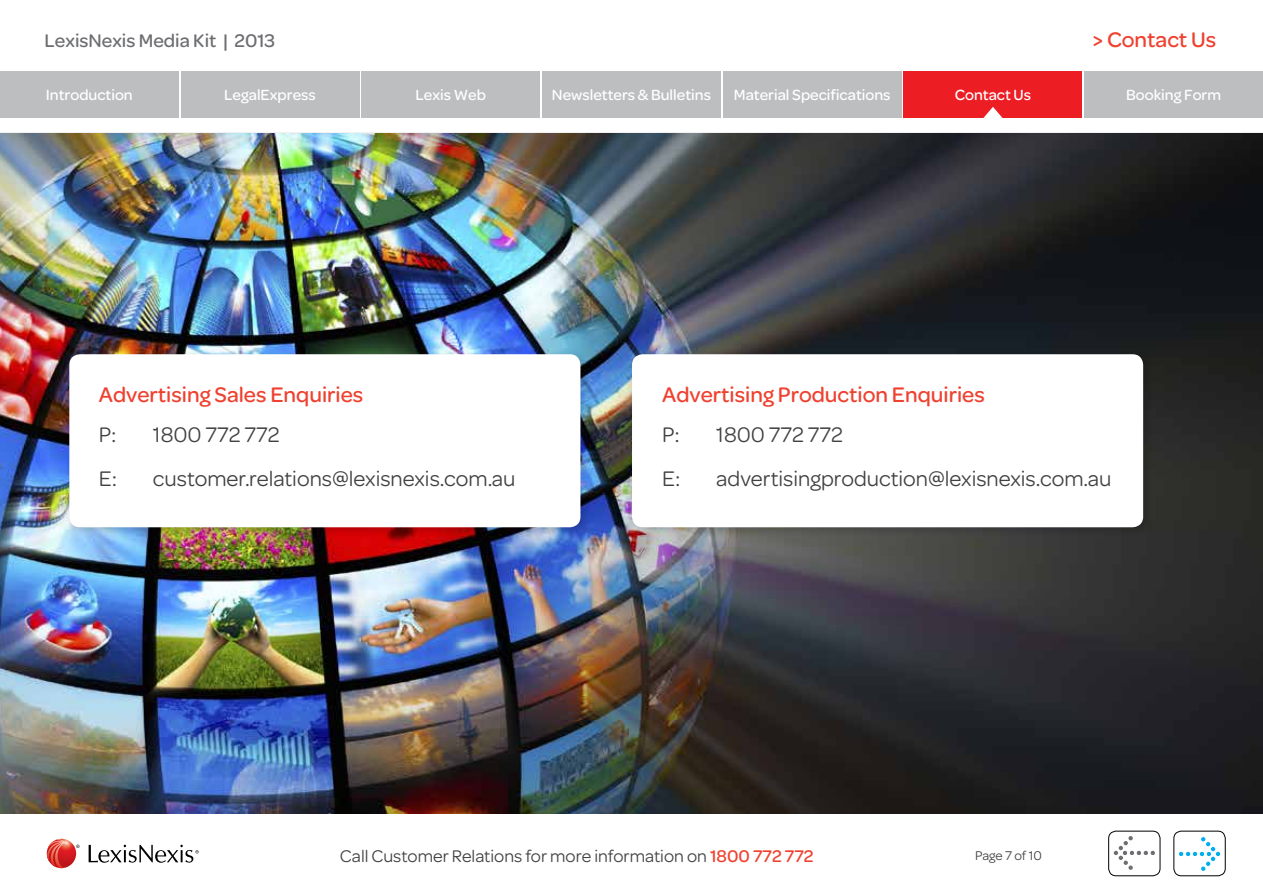
<style>
.page{position:relative;width:1263px;height:893px;background:#fff}
.page>*{position:absolute;margin:0;border:0;box-sizing:border-box;transform-origin:0 0}
.t1{font:22.5px "Omnes";color:#414042}
.t2{font:500 22.5px/39.8px "Omnes";color:#ef4130}
.t3{font:500 19.5px "Omnes";color:#6d6e71}
.t4{font:18px "Omnes";color:#414042}
.t5{font:500 15.75px "Omnes";color:#fff}
.t6{font:13.5px "Omnes";color:#414042}
.s1{font-weight:400;color:#414042}
.s2{font-weight:500;color:#ef4130}
</style>
<div class="page">
<svg style="left:89px;top:845px;width:110px;height:18px"></svg>
<svg style="left:47px;top:839px;width:33px;height:29px"></svg>
<img style="left:0;top:134px;width:1263px;height:680px">
<div style="left:64px;top:349px;width:528px;height:190px;background:#000;opacity:.2"></div>
<div style="left:69px;top:354px;width:511px;height:173px;background:#fff;border-radius:11px"></div>
<div style="left:627px;top:349px;width:527px;height:190px;background:#000;opacity:.2"></div>
<div style="left:632px;top:354px;width:511px;height:173px;background:#fff;border-radius:11px"></div>
<div style="left:0;top:71px;width:179px;height:46px;background:#bcbec0"></div>
<div style="left:181px;top:71px;width:178px;height:46px;background:#bcbec0"></div>
<div style="left:361px;top:71px;width:179px;height:46px;background:#bcbec0"></div>
<div style="left:542px;top:71px;width:179px;height:46px;background:#bcbec0"></div>
<div style="left:723px;top:71px;width:178px;height:46px;background:#bcbec0"></div>
<div style="left:904px;top:71px;width:178px;height:46px;background:#ed1d24"></div>
<div style="left:1084px;top:71px;width:179px;height:46px;background:#bcbec0"></div>
<svg style="left:977px;top:107px;width:31px;height:11px"></svg>
<div style="left:1174px;top:831px;width:51px;height:45px;border:1px solid #000;border-radius:7px"></div>
<svg style="left:1179px;top:837px;width:41px;height:34px"></svg>
<div style="left:1108px;top:831px;width:52px;height:45px;border:1px solid #000;border-radius:7px"></div>
<svg style="left:1114px;top:836px;width:41px;height:34px"></svg>
<p class="t2" style="left:1093px;top:19px;width:125px">&gt; Contact Us</p>
<p class="t3" style="left:45px;top:30px;width:232px">LexisNexis Media Kit | 2013</p>
<p class="t5" style="left:46px;top:86px;width:88px">Introduction</p>
<p class="t5" style="left:224px;top:86px;width:93px">LegalExpress</p>
<p class="t5" style="left:416px;top:86px;width:72px">Lexis Web</p>
<p class="t5" style="left:552px;top:86px;width:161px">Newsletters &amp; Bulletins</p>
<p class="t5" style="left:734px;top:86px;width:158px">Material Specifications</p>
<p class="t5" style="left:955px;top:86px;width:78px">Contact Us</p>
<p class="t5" style="left:1126px;top:86px;width:96px">Booking Form</p>
<p class="t2" style="left:99px;top:375px;width:266px">Advertising Sales Enquiries<br><span class="s1">P:</span></p>
<p class="t1" style="left:153px;top:419px;width:128px">1800 772 772</p>
<p class="t2" style="left:662px;top:375px;width:324px">Advertising Production Enquiries<br><span class="s1">P:</span></p>
<p class="t1" style="left:716px;top:419px;width:128px">1800 772 772</p>
<p class="t1" style="left:99px;top:463px;width:20px">E:</p>
<p class="t1" style="left:153px;top:463px;width:364px">customer.relations@lexisnexis.com.au</p>
<p class="t1" style="left:662px;top:463px;width:20px">E:</p>
<p class="t1" style="left:716px;top:463px;width:397px">advertisingproduction@lexisnexis.com.au</p>
<p class="t4" style="left:340px;top:843px;width:475px">Call Customer Relations for more information on <span class="s2">1800 772 772</span></p>
<p class="t6" style="left:975px;top:847px;width:68px">Page 7 of 10</p>
</div>
